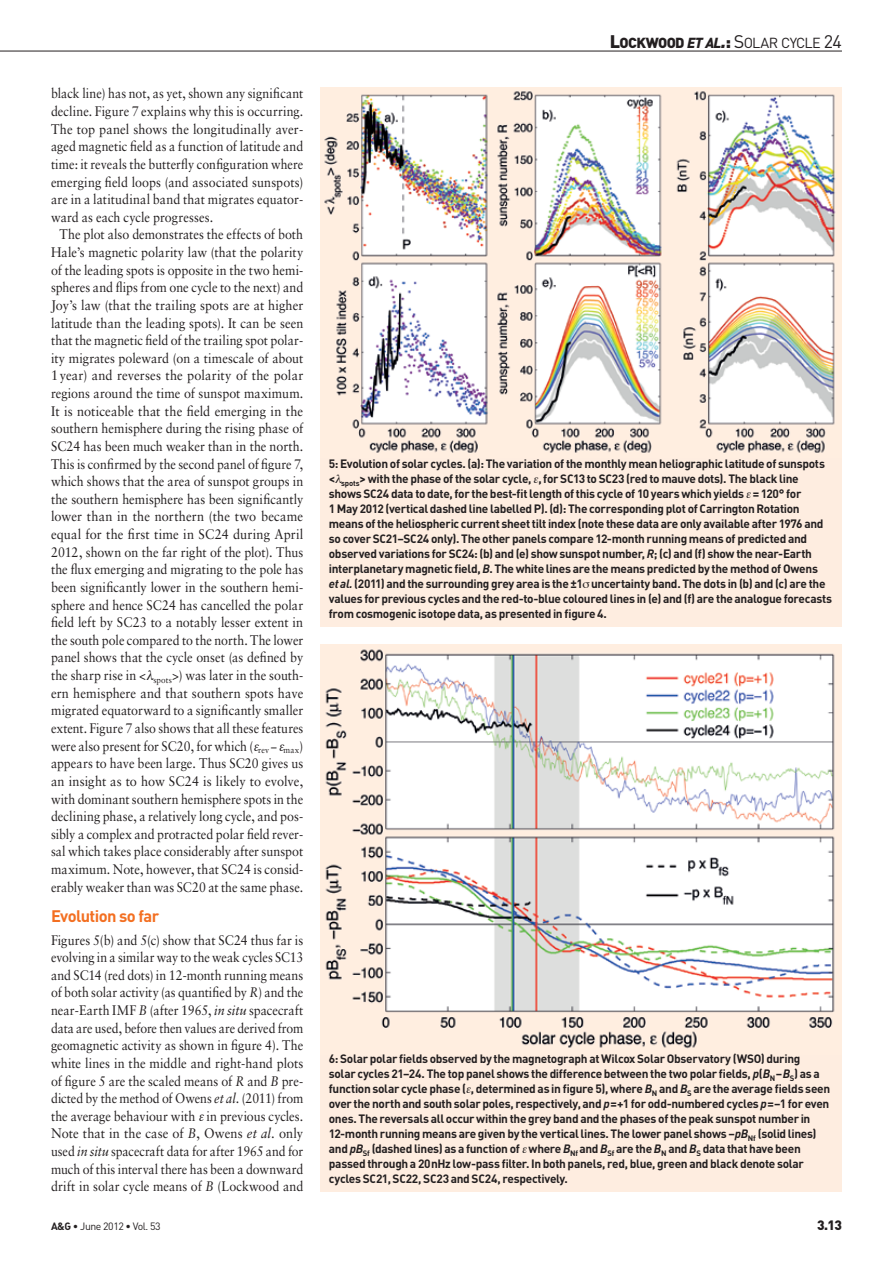
<style>
.page{position:relative;width:893px;height:1263px;background:#fff}
.page>*{position:absolute;margin:0;border:0;box-sizing:border-box;transform-origin:0 0}
.t1{font:700 16.5px "DIN";letter-spacing:-.035em;color:#f36f21}
.t2{font:14.4px "DIN Regular SC800";letter-spacing:-.05em;color:#231f20}
.t3{font:13.8px/17.7px "Sabon";letter-spacing:.005em;color:#231f20;text-align:justify;scale:.9 1}
.t4{font:13.8px/17.5px "Sabon";letter-spacing:.005em;color:#231f20;text-align:justify;scale:.89 1}
.t5{font:900 13.5px "DIN";color:#231f20}
.t6{font:700 12px/15px "DIN";letter-spacing:-.03em;color:#231f20}
.t7{font:10.5px "DIN";letter-spacing:-.04em;color:#231f20}
.s1{font-style:italic}
.s2{font-family:"DIN Black SC800";font-size:18px}
.s3{font-family:"DIN Black SC800"}
.s4{font-family:"DIN Black Italic SC800"}
.s5{font-family:"DIN Black Italic SC800";font-size:18px}
.s6{font-size:18px}
.s7{font-weight:700}
</style>
<div class="page">
<hr style="left:0;top:51px;width:842px;height:1px;background:#231f20">
<div style="left:320px;top:87px;width:522px;height:540px;background:#feede0"></div>
<img style="left:324px;top:91px;width:512px;height:362px">
<div style="left:320px;top:645px;width:522px;height:546px;background:#feede0"></div>
<img style="left:325px;top:649px;width:510px;height:400px">
<p class="t4" style="left:51px;top:85px;width:285px">black line) has not, as yet, shown any significant decline. Figure 7 explains why this is occurring.<br>The top panel shows the longitudinally aver&shy;aged magnetic field as a function of latitude and time: it reveals the butterfly configuration where emerging field loops (and associated sunspots) are in a latitudinal band that migrates equator&shy;ward as each cycle progresses.</p>
<p class="t3" style="left:51px;top:226px;width:282px;text-indent:9px">The plot also demonstrates the effects of both Hale’s magnetic polarity law (that the polarity of the leading spots is opposite in the two hemi&shy;spheres and flips from one cycle to the next) and Joy’s law (that the trailing spots are at higher latitude than the leading spots). It can be seen that the magnetic field of the trailing spot polar&shy;ity migrates poleward (on a timescale of about 1year) and reverses the polarity of the polar regions around the time of sunspot maximum.<br>It is noticeable that the field emerging in the southern hemisphere during the rising phase of SC24 has been much weaker than in the north.<br>This is confirmed by the second panel of figure 7, which shows that the area of sunspot groups in the southern hemisphere has been significantly lower than in the northern (the two became equal for the first time in SC24 during April 2012, shown on the far right of the plot). Thus the flux emerging and migrating to the pole has been significantly lower in the southern hemi&shy;sphere and hence SC24 has cancelled the polar field left by SC23 to a notably lesser extent in the south pole compared to the north. The lower panel shows that the cycle onset (as defined by the sharp rise in &lt;●<sub>spots</sub>&gt;) was later in the south&shy;ern hemisphere and that southern spots have migrated equatorward to a significantly smaller extent. Figure 7 also shows that all these features were also present for SC20, for which ( <sub>rev</sub> − <sub>max</sub>) appears to have been large. Thus SC20 gives us an insight as to how SC24 is likely to evolve, with dominant southern hemisphere spots in the declining phase, a relatively long cycle, and pos&shy;sibly a complex and protracted polar field rever&shy;sal which takes place considerably after sunspot maximum. Note, however, that SC24 is consid&shy;erably weaker than was SC20 at the same phase.</p>
<p class="t1" style="left:51px;top:905px;width:110px">Evolution so far</p>
<p class="t3" style="left:51px;top:931px;width:282px">Figures 5(b) and 5(c) show that SC24 thus far is evolving in a similar way to the weak cycles SC13 and SC14 (red dots) in 12-month running means of both solar activity (as quantified by <span class="s1">R</span>) and the near-Earth IMF <span class="s1">B</span> (after 1965, <span class="s1">in situ</span> spacecraft data are used, before then values are derived from geomagnetic activity as shown in figure 4). The white lines in the middle and right-hand plots of figure 5 are the scaled means of <span class="s1">R</span> and <span class="s1">B</span> pre&shy;dicted by the method of Owens <span class="s1">et al.</span> (2011) from the average behaviour with in previous cycles.<br>Note that in the case of <span class="s1">B</span>, Owens <span class="s1">et al.</span> only used <span class="s1">in situ</span> spacecraft data for after 1965 and for much of this interval there has been a downward drift in solar cycle means of <span class="s1">B</span> (Lockwood and</p>
<p class="t2" style="left:610px;top:33px;width:234px"><span class="s2">L</span><span class="s3">OCKWOOD</span> <span class="s4">et al</span><span class="s5">.</span><span class="s2">:</span> <span class="s6">S</span>OLAR CYCLE <span class="s6">24</span></p>
<p class="t6" style="left:329px;top:456px;width:505px">5: Evolution of solar cycles. (a): The variation of the monthly mean heliographic latitude of sunspots &lt;●<sub>spots</sub>&gt; with the phase of the solar cycle, , for SC13 to SC23 (red to mauve dots). The black line shows SC24 data to date, for the best-fit length of this cycle of 10 years which yields = 120° for<br>1 May 2012 (vertical dashed line labelled P). (d): The corresponding plot of Carrington Rotation means of the heliospheric current sheet tilt index (note these data are only available after 1976 and so cover SC21–SC24 only). The other panels compare 12-month running means of predicted and observed variations for SC24: (b) and (e) show sunspot number, <span class="s1">R</span>; (c) and (f) show the near-Earth interplanetary magnetic field, <span class="s1">B</span>. The white lines are the means predicted by the method of Owens<br><span class="s1">et al.</span> (2011) and the surrounding grey area is the ±1▲ uncertainty band. The dots in (b) and (c) are the values for previous cycles and the red-to-blue coloured lines in (e) and (f) are the analogue forecasts from cosmogenic isotope data, as presented in figure 4.</p>
<p class="t6" style="left:329px;top:1051px;width:503px">6: Solar polar fields observed by the magnetograph at Wilcox Solar Observatory (WSO) during solar cycles 21–24. The top panel shows the difference between the two polar fields, <span class="s1">p</span>(<span class="s1">B</span><sub>N</sub>−<span class="s1">B</span><sub>S</sub>) as a function solar cycle phase ( , determined as in figure 5), where <span class="s1">B</span><sub>N</sub> and <span class="s1">B</span><sub>S</sub> are the average fields seen over the north and south solar poles, respectively, and <span class="s1">p</span>=+1 for odd-numbered cycles <span class="s1">p</span>=−1 for even ones. The reversals all occur within the grey band and the phases of the peak sunspot number in 12-month running means are given by the vertical lines. The lower panel shows −<span class="s1">pB</span><sub>Nf</sub> (solid lines) and <span class="s1">pB</span><sub>Sf</sub> (dashed lines) as a function of where <span class="s1">B</span><sub>Nf</sub> and <span class="s1">B</span><sub>Sf</sub> are the <span class="s1">B</span><sub>N</sub> and <span class="s1">B</span><sub>S</sub> data that have been passed through a 20nHz low-pass filter. In both panels, red, blue, green and black denote solar cycles SC21, SC22, SC23 and SC24, respectively.</p>
<p class="t7" style="left:51px;top:1219px;width:111px"><span class="s7">A&amp;G</span> • June 2012 • Vol. 53</p>
<p class="t5" style="left:817px;top:1216px;width:26px">3.13</p>
</div>
